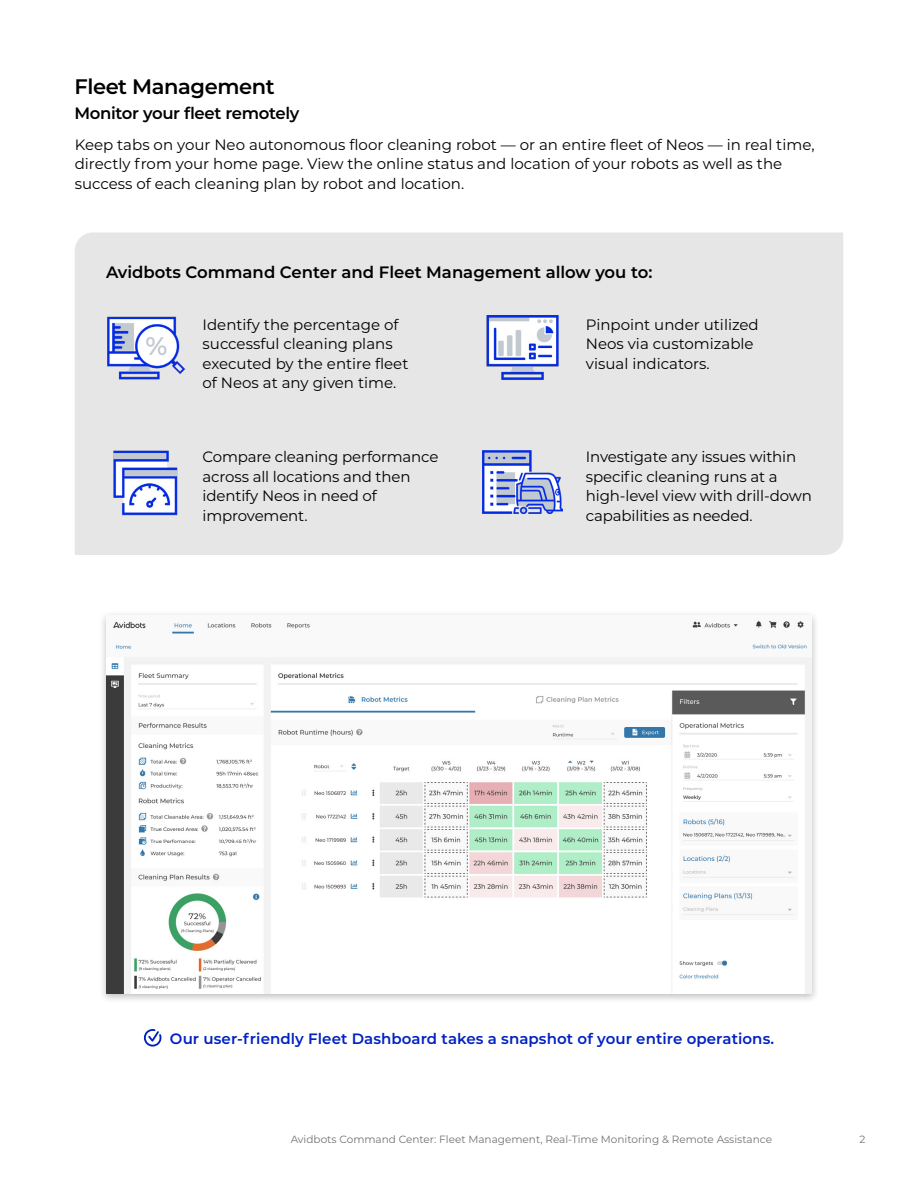
<style>
.page{position:relative;width:918px;height:1188px;background:#fff}
.page>*{position:absolute;margin:0;border:0;box-sizing:border-box;transform-origin:0 0}
.t1{font:600 25.5px "Montserrat";color:#c3c9d0}
.t2{font:600 21px "Montserrat";letter-spacing:-.02em;color:#000}
.t3{font:600 16.5px "Montserrat";color:#000}
.t4{font:600 16.5px "Montserrat";letter-spacing:-.02em;color:#000}
.t5{font:15px/19.5px "Montserrat";color:#000}
.t6{font:600 15px "Montserrat";letter-spacing:.005em;color:#0021c2}
.t7{font:10.5px "Montserrat";color:#727273}
</style>
<div class="page">
<div style="left:75px;top:232px;width:768px;height:323px;background:#e7e6e6"></div>
<div style="left:99px;top:610px;width:721px;height:395px;background:#000;opacity:.25"></div>
<img style="left:106px;top:615px;width:706px;height:379px">
<svg style="left:144px;top:1029px;width:18px;height:18px"></svg>
<img style="left:106px;top:315px;width:79px;height:66px">
<img style="left:483px;top:315px;width:79px;height:65px">
<img style="left:483px;top:451px;width:79px;height:62px">
<img style="left:106px;top:451px;width:79px;height:65px">
<div style="left:143px;top:332px;width:27px;height:27px;background:#fff;border-radius:50%"></div>
<h2 class="t2" style="left:74px;top:71px;width:202px">Fleet Management</h2>
<p class="t4" style="left:74px;top:102px;width:227px">Monitor your fleet remotely</p>
<p class="t5" style="left:75px;top:134px;width:741px">Keep tabs on your Neo autonomous floor cleaning robot — or an entire fleet of Neos — in real time, directly from your home page. View the online status and location of your robots as well as the success of each cleaning plan by robot and location.</p>
<p class="t3" style="left:106px;top:261px;width:548px">Avidbots Command Center and Fleet Management allow you to:</p>
<p class="t5" style="left:203px;top:314px;width:207px">Identify the percentage of successful cleaning plans executed by the entire fleet of Neos at any given time.</p>
<p class="t5" style="left:586px;top:314px;width:174px">Pinpoint under utilized<br>Neos via customizable visual indicators.</p>
<h1 class="t1" style="left:146px;top:328px;width:23px">%</h1>
<p class="t5" style="left:203px;top:447px;width:237px">Compare cleaning performance across all locations and then identify Neos in need of improvement.</p>
<p class="t5" style="left:586px;top:447px;width:228px">Investigate any issues within specific cleaning runs at a high-level view with drill-down capabilities as needed.</p>
<p class="t6" style="left:170px;top:1028px;width:606px">Our user-friendly Fleet Dashboard takes a snapshot of your entire operations.</p>
<p class="t7" style="left:291px;top:1132px;width:483px">Avidbots Command Center: Fleet Management, Real-Time Monitoring &amp; Remote Assistance</p>
<p class="t7" style="left:860px;top:1132px;width:7px">2</p>
</div>
